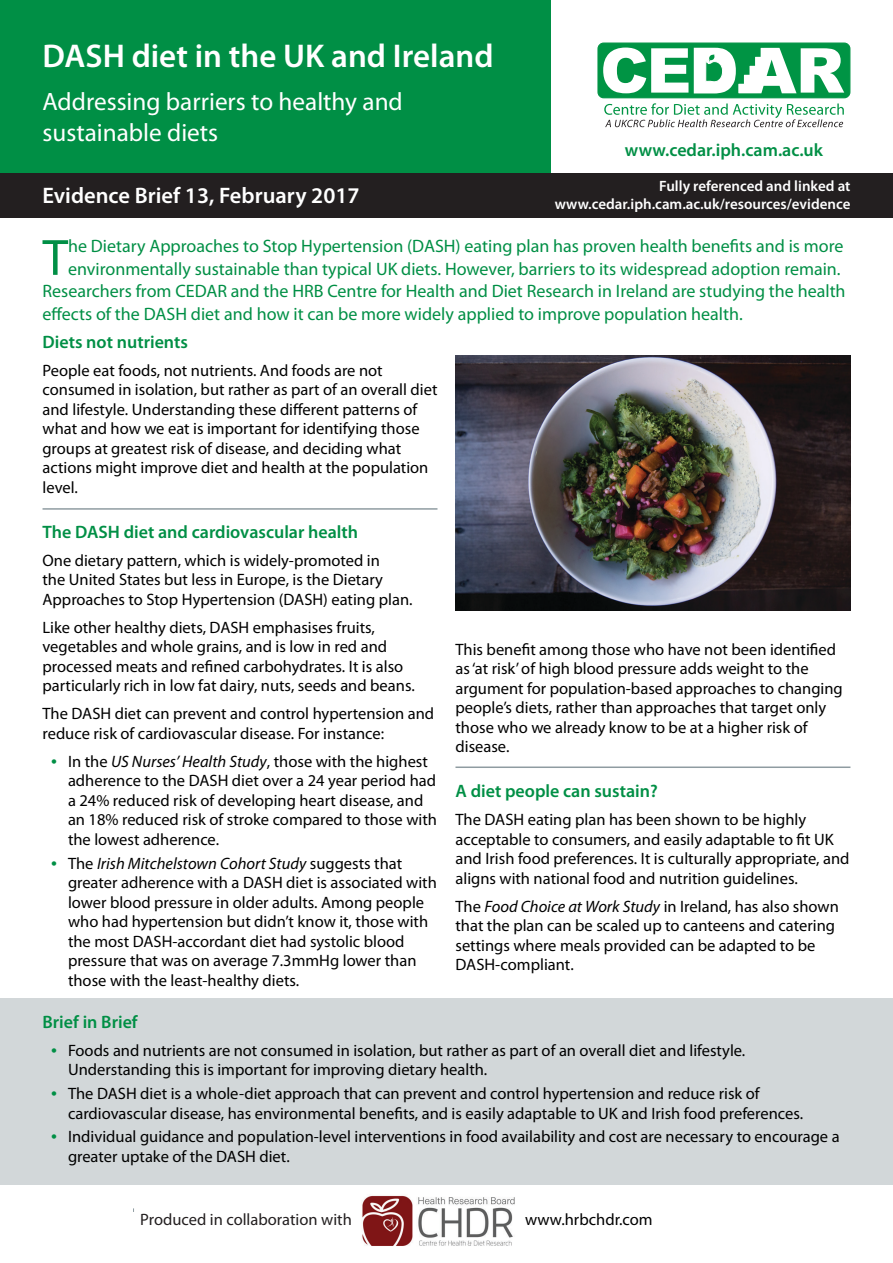
<style>
.page{position:relative;width:893px;height:1263px;background:#fff}
.page>*{position:absolute;margin:0;border:0;box-sizing:border-box;transform-origin:0 0}
.t1{font:51.45px "Myriad Pro";color:#008f45}
.t2{font:600 33px "Myriad Pro";color:#fff}
.t3{font:25.2px/30.3px "Myriad Pro";color:#fff}
.t4{font:600 22.5px "Myriad Pro";color:#fff}
.t5{font:18px "Myriad Pro";color:#008f45}
.t6{font:600 18px "Myriad Pro";color:#008f45}
.t7{font:16.5px/19.5px "Myriad Pro";color:#000}
.t8{font:16.5px "Myriad Pro";color:#231f20}
.t9{font:600 15px "Myriad Pro";color:#fff}
.s1{font-size:21px;color:#008f45}
.s2{font-style:italic}
</style>
<div class="page">
<div style="left:0;top:0;width:551px;height:174px;background:#008f45"></div>
<div style="left:0;top:174px;width:893px;height:44px;background:#231f20"></div>
<div style="left:0;top:998px;width:893px;height:187px;background:#d2d7d9"></div>
<hr style="left:43px;top:508px;width:394px;height:2px;background:#8f9ca1">
<hr style="left:455px;top:766px;width:395px;height:2px;background:#8f9ca1">
<img style="left:362px;top:1195px;width:153px;height:51px">
<svg style="left:604px;top:103px;width:240px;height:24px"></svg>
<div style="left:598px;top:43px;width:252px;height:55px;background:#009444;border-radius:6px"></div>
<div style="left:597px;top:43px;width:253px;height:55px;border:1px solid #009444;border-radius:6px"></div>
<svg style="left:603px;top:48px;width:85px;height:45px"></svg>
<svg style="left:694px;top:48px;width:150px;height:45px"></svg>
<img style="left:455px;top:355px;width:395px;height:255px">
<p class="t2" style="left:43px;top:35px;width:453px">DASH diet in the UK and Ireland</p>
<p class="t3" style="left:43px;top:86px;width:362px">Addressing barriers to healthy and sustainable diets</p>
<p class="t6" style="left:625px;top:139px;width:200px">www.cedar.iph.cam.ac.uk</p>
<p class="t9" style="left:659px;top:177px;width:193px">Fully referenced and linked at</p>
<p class="t9" style="left:555px;top:195px;width:297px">www.cedar.iph.cam.ac.uk/resources/evidence</p>
<p class="t4" style="left:43px;top:181px;width:319px">Evidence Brief 13, February 2017</p>
<p class="t1" style="left:43px;top:226px;width:27px">T</p>
<p class="t5" style="left:68px;top:235px;width:777px">he Dietary Approaches to Stop Hypertension (DASH) eating plan has proven health benefits and is more</p>
<p class="t5" style="left:68px;top:258px;width:774px">environmentally sustainable than typical UK diets. However, barriers to its widespread adoption remain.</p>
<p class="t5" style="left:43px;top:280px;width:805px">Researchers from CEDAR and the HRB Centre for Health and Diet Research in Ireland are studying the health</p>
<p class="t5" style="left:43px;top:303px;width:702px">effects of the DASH diet and how it can be more widely applied to improve population health.</p>
<p class="t6" style="left:43px;top:330px;width:147px">Diets not nutrients</p>
<p class="t7" style="left:43px;top:360px;width:396px">People eat foods, not nutrients. And foods are not consumed in isolation, but rather as part of an overall diet and lifestyle. Understanding these different patterns of what and how we eat is important for identifying those groups at greatest risk of disease, and deciding what actions might improve diet and health at the population level.</p>
<p class="t6" style="left:43px;top:520px;width:317px">The DASH diet and cardiovascular health</p>
<p class="t7" style="left:43px;top:550px;width:372px">One dietary pattern, which is widely-promoted in<br>the United States but less in Europe, is the Dietary<br>Approaches to Stop Hypertension (DASH) eating plan.</p>
<p class="t7" style="left:43px;top:617px;width:374px">Like other healthy diets, DASH emphasises fruits, vegetables and whole grains, and is low in red and processed meats and refined carbohydrates. It is also particularly rich in low fat dairy, nuts, seeds and beans.</p>
<p class="t7" style="left:43px;top:704px;width:393px">The DASH diet can prevent and control hypertension and reduce risk of cardiovascular disease. For instance:</p>
<p class="t7" style="left:68px;top:751px;width:370px;text-indent:-17px"><span class="s1">•</span> In the <span class="s2">US Nurses’ Health Study</span>, those with the highest adherence to the DASH diet over a 24 year period had a 24% reduced risk of developing heart disease, and an 18% reduced risk of stroke compared to those with the lowest adherence.</p>
<p class="t7" style="left:68px;top:853px;width:370px;text-indent:-17px"><span class="s1">•</span> The <span class="s2">Irish Mitchelstown Cohort Study</span> suggests that greater adherence with a DASH diet is associated with lower blood pressure in older adults. Among people who had hypertension but didn’t know it, those with the most DASH-accordant diet had systolic blood pressure that was on average 7.3mmHg lower than those with the least-healthy diets.</p>
<p class="t7" style="left:455px;top:639px;width:389px">This benefit among those who have not been identified as ‘at risk’ of high blood pressure adds weight to the argument for population-based approaches to changing people’s diets, rather than approaches that target only those who we already know to be at a higher risk of disease.</p>
<p class="t6" style="left:455px;top:779px;width:204px">A diet people can sustain?</p>
<p class="t7" style="left:455px;top:809px;width:395px">The DASH eating plan has been shown to be highly acceptable to consumers, and easily adaptable to fit UK and Irish food preferences. It is culturally appropriate, and aligns with national food and nutrition guidelines.</p>
<p class="t7" style="left:455px;top:896px;width:385px">The <span class="s2">Food Choice at Work Study</span> in Ireland, has also shown that the plan can be scaled up to canteens and catering settings where meals provided can be adapted to be DASH-compliant.</p>
<p class="t6" style="left:43px;top:1010px;width:97px">Brief in Brief</p>
<p class="t7" style="left:68px;top:1040px;width:679px;text-indent:-17px"><span class="s1">•</span> Foods and nutrients are not consumed in isolation, but rather as part of an overall diet and lifestyle.<br>Understanding this is important for improving dietary health.</p>
<p class="t7" style="left:68px;top:1083px;width:737px;text-indent:-17px"><span class="s1">•</span> The DASH diet is a whole-diet approach that can prevent and control hypertension and reduce risk of cardiovascular disease, has environmental benefits, and is easily adaptable to UK and Irish food preferences.</p>
<p class="t7" style="left:68px;top:1127px;width:773px;text-indent:-17px"><span class="s1">•</span> Individual guidance and population-level interventions in food availability and cost are necessary to encourage a greater uptake of the DASH diet.</p>
<p class="t8" style="left:140px;top:1209px;width:213px">Produced in collaboration with</p>
<p class="t7" style="left:525px;top:1209px;width:129px">www.hrbchdr.com</p>
</div>
